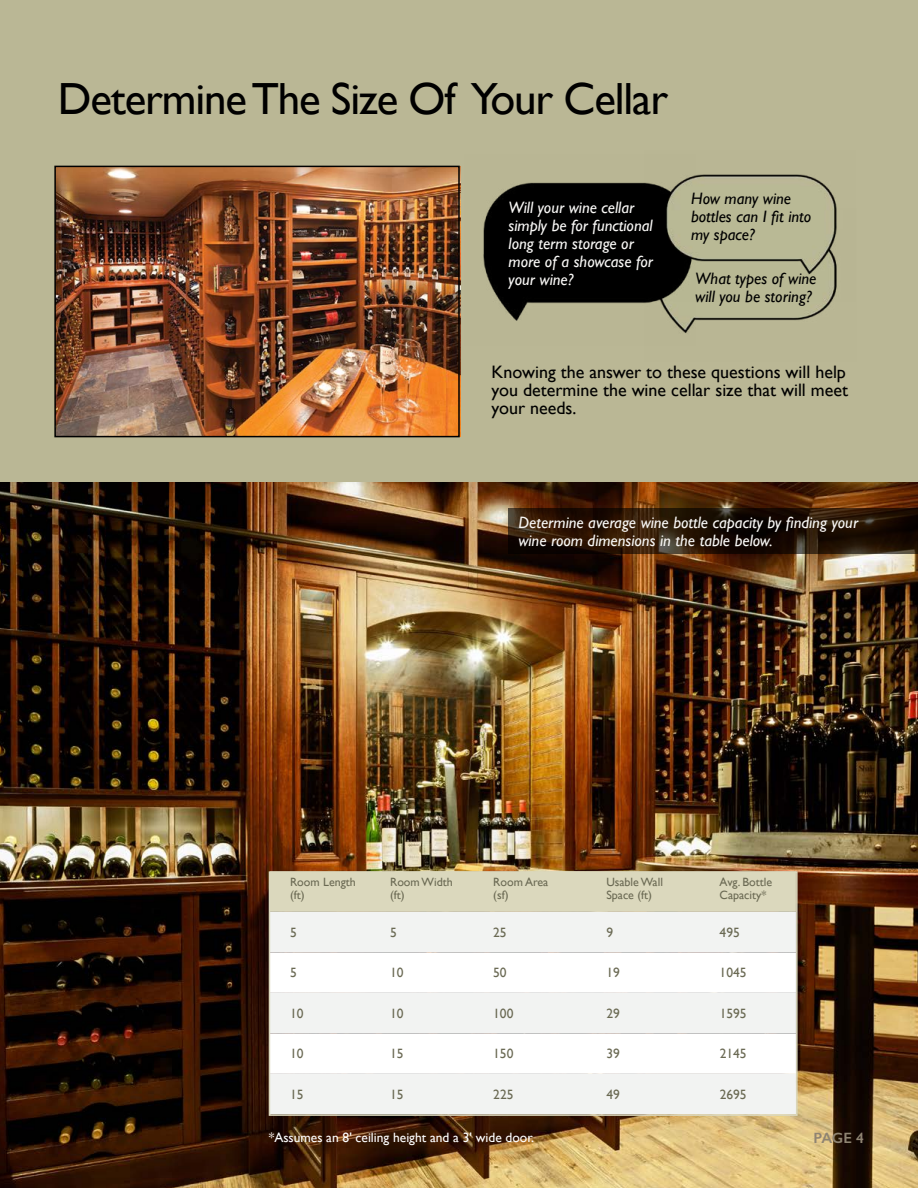
<style>
.page{position:relative;width:918px;height:1188px;background:#fff}
.page>*{position:absolute;margin:0;border:0;box-sizing:border-box;transform-origin:0 0}
.t1{font:45px "Gill Sans";letter-spacing:-.025em;color:#000}
.t2{font:18px/18px "Gill Sans";color:#000;text-align:justify}
.t3{font:italic 16.5px/18px "Gill Sans";color:#f8f7f5}
.t4{font:italic 16.5px/18px "Gill Sans";color:#000}
.t5{font:600 15px "Gill Sans";color:#8f8472}
.t6{font:13.5px "Gill Sans";color:#6a6953}
.t7{font:13.5px "Gill Sans";color:#fff}
.t8{font:12px/13.5px "Gill Sans";color:#6a6953}
</style>
<div class="page">
<img style="left:0;top:482px;width:918px;height:706px">
<div style="left:0;top:0;width:918px;height:482px;background:#bab795"></div>
<img style="left:695px;top:302px;width:136px;height:19px">
<img style="left:483px;top:182px;width:212px;height:151px">
<svg style="left:509px;top:508px;width:409px;height:46px;background:#251407"></svg>
<img style="left:644px;top:174px;width:193px;height:128px">
<div style="left:272px;top:874px;width:523px;height:38px;background:#dbd8bd"></div>
<div style="left:272px;top:912px;width:523px;height:201px;background:#f2f3f2"></div>
<svg style="left:272px;top:952px;width:523px;height:122px"></svg>
<img style="left:57px;top:169px;width:400px;height:265px">
<div style="left:269px;top:871px;width:529px;height:245px;border:2px solid #dbd8bd"></div>
<div style="left:54px;top:166px;width:406px;height:271px;border:2px solid #000"></div>
<h1 class="t1" style="left:58px;top:72px;width:612px">Determine The Size Of Your Cellar</h1>
<p class="t3" style="left:509px;top:198px;width:146px">Will your wine cellar simply be for functional long term storage or more of a showcase for your wine?</p>
<p class="t4" style="left:691px;top:189px;width:122px">How many wine bottles can I fit into my space?</p>
<p class="t4" style="left:695px;top:269px;width:123px">What types of wine will you be storing?</p>
<p class="t2" style="left:492px;top:363px;width:358px">Knowing the answer to these questions will help you determine the wine cellar size that will meet your needs.</p>
<p class="t3" style="left:518px;top:513px;width:341px">Determine average wine bottle capacity by finding your wine room dimensions in the table below.</p>
<p class="t8" style="left:290px;top:875px;width:67px">Room Length (ft)</p>
<p class="t8" style="left:390px;top:875px;width:64px">Room Width (ft)</p>
<p class="t8" style="left:493px;top:875px;width:57px">Room Area (sf)</p>
<p class="t8" style="left:606px;top:875px;width:58px">Usable Wall<br>Space (ft)</p>
<p class="t8" style="left:720px;top:875px;width:54px">Avg. Bottle<br>Capacity*</p>
<p class="t6" style="left:290px;top:924px;width:8px">5</p>
<p class="t6" style="left:390px;top:924px;width:8px">5</p>
<p class="t6" style="left:493px;top:924px;width:15px">25</p>
<p class="t6" style="left:606px;top:924px;width:8px">9</p>
<p class="t6" style="left:720px;top:924px;width:22px">495</p>
<p class="t6" style="left:290px;top:965px;width:8px">5</p>
<p class="t6" style="left:390px;top:965px;width:15px">10</p>
<p class="t6" style="left:493px;top:965px;width:15px">50</p>
<p class="t6" style="left:606px;top:965px;width:15px">19</p>
<p class="t6" style="left:720px;top:965px;width:28px">1045</p>
<p class="t6" style="left:290px;top:1005px;width:15px">10</p>
<p class="t6" style="left:390px;top:1005px;width:15px">10</p>
<p class="t6" style="left:493px;top:1005px;width:22px">100</p>
<p class="t6" style="left:606px;top:1005px;width:15px">29</p>
<p class="t6" style="left:720px;top:1005px;width:28px">1595</p>
<p class="t6" style="left:290px;top:1046px;width:15px">10</p>
<p class="t6" style="left:390px;top:1046px;width:15px">15</p>
<p class="t6" style="left:493px;top:1046px;width:22px">150</p>
<p class="t6" style="left:606px;top:1046px;width:15px">39</p>
<p class="t6" style="left:720px;top:1046px;width:28px">2145</p>
<p class="t6" style="left:290px;top:1086px;width:15px">15</p>
<p class="t6" style="left:390px;top:1086px;width:15px">15</p>
<p class="t6" style="left:493px;top:1086px;width:22px">225</p>
<p class="t6" style="left:606px;top:1086px;width:15px">49</p>
<p class="t6" style="left:720px;top:1086px;width:28px">2695</p>
<p class="t7" style="left:269px;top:1129px;width:267px">*Assumes an 8' ceiling height and a 3' wide door.</p>
<p class="t5" style="left:814px;top:1129px;width:52px">PAGE 4</p>
</div>
